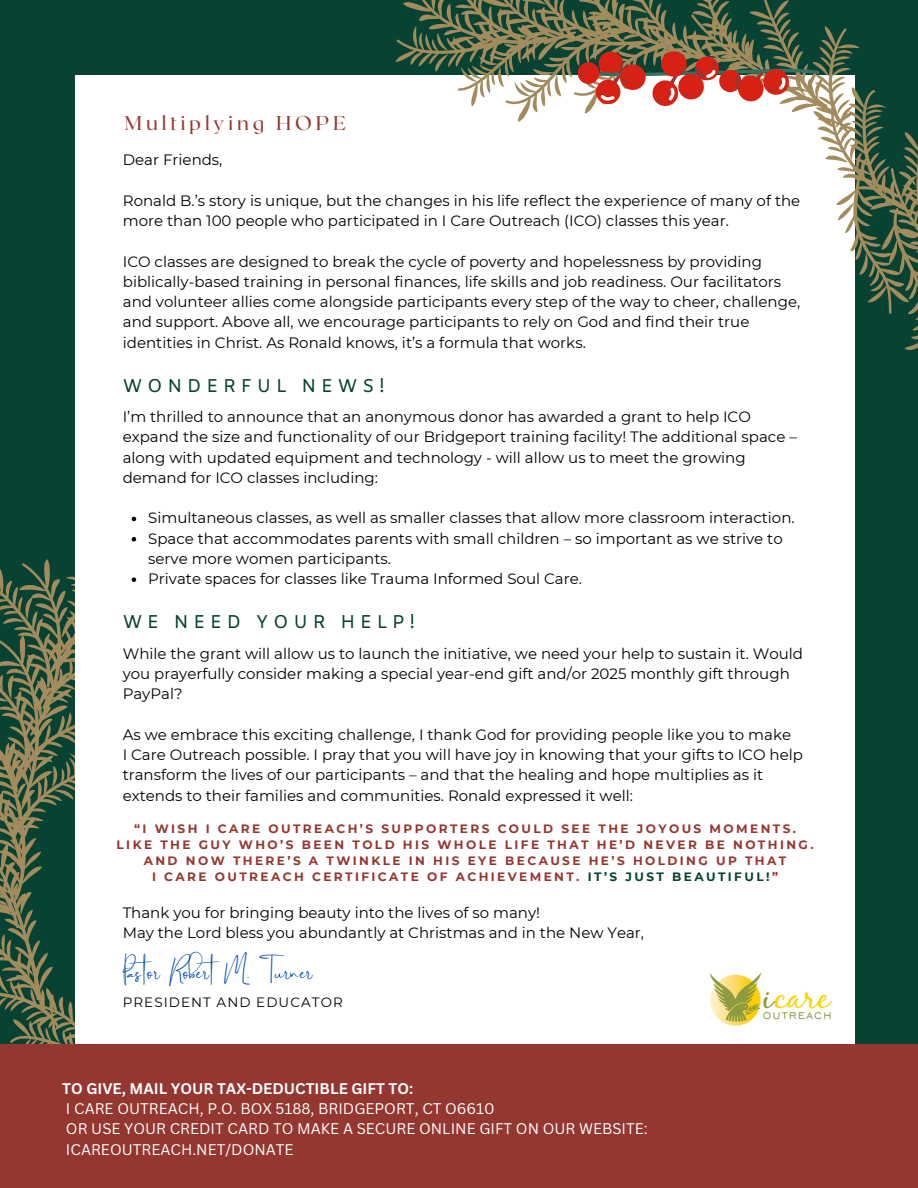
<style>
.page{position:relative;width:918px;height:1188px;background:#084233}
.page>*{position:absolute;margin:0;border:0;box-sizing:border-box;transform-origin:0 0}
.t1{font:23.55px "Brilliant Signature 1";color:#004aad}
.t2{font:19.95px "Roxborough CF";letter-spacing:.2em;color:#943730}
.t3{font:18.6px "Amiko";letter-spacing:.26em;color:#084233}
.t4{font:15px/20.2px "Montserrat";color:#000}
.t5{font:15px/20.2px "Canva Sans";color:#fff}
.t6{font:13.5px "Montserrat";letter-spacing:.08em;color:#000}
.t7{font:700 12.15px/16.2px "Montserrat";letter-spacing:.2em;color:#943730;text-align:center}
.s1{color:#084233}
.s2{font-weight:700}
</style>
<div class="page">
<svg style="left:0;top:559px;width:75px;height:485px"></svg>
<svg style="left:0;top:922px;width:3px;height:23px"></svg>
<svg style="left:0;top:897px;width:8px;height:13px"></svg>
<svg style="left:24px;top:1010px;width:20px;height:11px"></svg>
<svg style="left:0;top:973px;width:11px;height:41px"></svg>
<div style="left:75px;top:75px;width:780px;height:1038px;background:#fff"></div>
<svg style="left:395px;top:0;width:523px;height:350px"></svg>
<svg style="left:577px;top:30px;width:274px;height:86px"></svg>
<svg style="left:132px;top:517px;width:4px;height:4px"></svg>
<svg style="left:132px;top:537px;width:4px;height:4px"></svg>
<svg style="left:132px;top:577px;width:4px;height:5px"></svg>
<div style="left:51px;top:1044px;width:867px;height:144px;background:#943730"></div>
<div style="left:0;top:1044px;width:58px;height:144px;background:#943730"></div>
<img style="left:709px;top:972px;width:123px;height:54px">
<p class="t2" style="left:125px;top:110px;width:222px">Multiplying HOPE</p>
<p class="t4" style="left:123px;top:150px;width:101px">Dear Friends,</p>
<p class="t4" style="left:123px;top:190px;width:679px">Ronald B.’s story is unique, but the changes in his life reflect the experience of many of the more than 100 people who participated in I Care Outreach (ICO) classes this year.</p>
<h3 class="t4" style="left:123px;top:251px;width:679px">ICO classes are designed to break the cycle of poverty and hopelessness by providing biblically-based training in personal finances, life skills and job readiness. Our facilitators and volunteer allies come alongside participants every step of the way to cheer, challenge, and support. Above all, we encourage participants to rely on God and find their true identities in Christ. As Ronald knows, it’s a formula that works.</h3>
<h2 class="t3" style="left:123px;top:374px;width:263px">WONDERFUL NEWS!</h2>
<h5 class="t4" style="left:123px;top:407px;width:676px">I’m thrilled to announce that an anonymous donor has awarded a grant to help ICO expand the size and functionality of our Bridgeport training facility! The additional space – along with updated equipment and technology - will allow us to meet the growing demand for ICO classes including:</h5>
<h5 class="t4" style="left:148px;top:508px;width:648px">Simultaneous classes, as well as smaller classes that allow more classroom interaction.</h5>
<h5 class="t4" style="left:148px;top:528px;width:636px">Space that accommodates parents with small children – so important as we strive to serve more women participants.</h5>
<h2 class="t4" style="left:148px;top:569px;width:435px">Private spaces for classes like Trauma Informed Soul Care.</h2>
<h5 class="t3" style="left:123px;top:611px;width:294px">WE NEED YOUR HELP!</h5>
<h5 class="t4" style="left:123px;top:643px;width:682px">While the grant will allow us to launch the initiative, we need your help to sustain it. Would you prayerfully consider making a special year-end gift and/or 2025 monthly gift through<br>PayPal?</h5>
<p class="t4" style="left:123px;top:724px;width:682px">As we embrace this exciting challenge, I thank God for providing people like you to make<br>I Care Outreach possible. I pray that you will have joy in knowing that your gifts to ICO help transform the lives of our participants – and that the healing and hope multiplies as it extends to their families and communities. Ronald expressed it well:</p>
<h5 class="t7" style="left:117px;top:820px;width:698px">“I WISH I CARE OUTREACH’S SUPPORTERS COULD SEE THE JOYOUS MOMENTS.<br>LIKE THE GUY WHO’S BEEN TOLD HIS WHOLE LIFE THAT HE’D NEVER BE NOTHING.<br>AND NOW THERE’S A TWINKLE IN HIS EYE BECAUSE HE’S HOLDING UP THAT</h5>
<p class="t7" style="left:152px;top:869px;width:628px">I CARE OUTREACH CERTIFICATE OF ACHIEVEMENT. <span class="s1">IT’S JUST BEAUTIFUL!</span>”</p>
<p class="t4" style="left:123px;top:902px;width:523px">Thank you for bringing beauty into the lives of so many!<br>May the Lord bless you abundantly at Christmas and in the New Year,</p>
<h1 class="t1" style="left:123px;top:960px;width:192px">Pastor RobertM. Turner</h1>
<p class="t6" style="left:123px;top:994px;width:222px">PRESIDENT AND EDUCATOR</p>
<p class="t5" style="left:62px;top:1078px;width:587px"><span class="s2">TO GIVE, MAIL YOUR TAX-DEDUCTIBLE GIFT TO:<br></span>I CARE OUTREACH, P.O. BOX 5188, BRIDGEPORT, CT O6610<br>OR USE YOUR CREDIT CARD TO MAKE A SECURE ONLINE GIFT ON OUR WEBSITE:</p>
<h5 class="t5" style="left:66px;top:1139px;width:229px">ICAREOUTREACH.NET/DONATE</h5>
</div>
